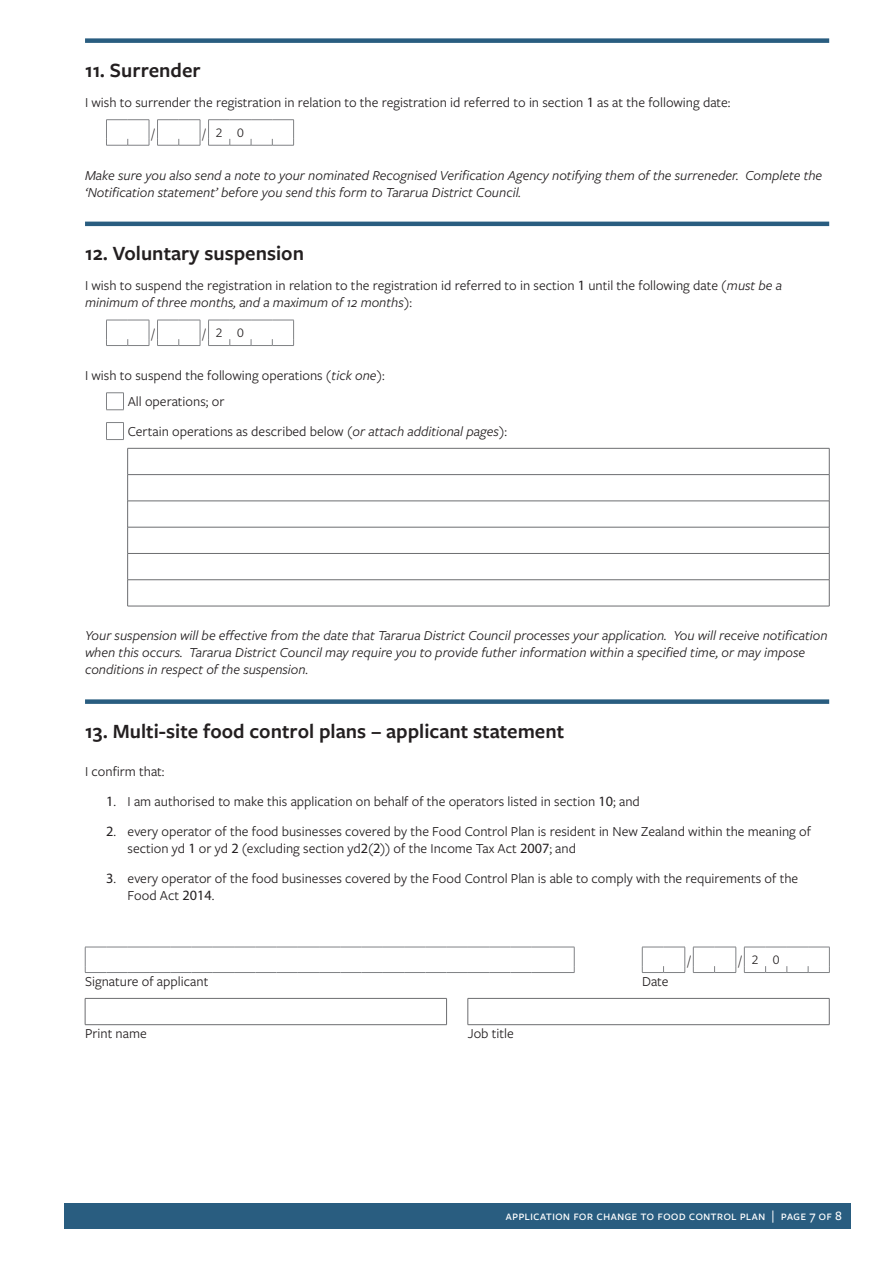
<style>
.page{position:relative;width:893px;height:1263px;background:#fff}
.page>*{position:absolute;margin:0;border:0;box-sizing:border-box;transform-origin:0 0}
.Section_heading_with_rule_above{font:600 21px "Freight Sans Pro";color:#231f20}
.Body_text{font:italic 14.25px/17.1px "Freight Sans Pro";color:#231f20}
.Body_text-2{font:14.25px/17.1px "Freight Sans Pro";color:#231f20}
.Numbered_list{font:14.25px/17.1px "Freight Sans Pro";color:#231f20}
.Field_label{font:14.25px "Freight Sans Pro";color:#231f20}
.t1{font:500 13.5px "Freight Sans Pro";color:#fff}
.t2{font:13.5px "Freight Sans Pro";color:#231f20}
.s1{font-family:"Myriad Pro"}
.s2{font-style:italic}
</style>
<div class="page">
<div style="left:64px;top:1203px;width:786px;height:26px;background:#295d80"></div>
<div style="left:85px;top:38px;width:744px;height:5px;background:#295d80"></div>
<hr style="left:85px;top:222px;width:744px;height:4px;background:#295d80">
<div style="left:85px;top:699px;width:744px;height:5px;background:#295d80"></div>
<svg style="left:106px;top:119px;width:188px;height:27px"></svg>
<svg style="left:106px;top:320px;width:188px;height:26px"></svg>
<svg style="left:106px;top:392px;width:18px;height:48px"></svg>
<svg style="left:128px;top:449px;width:701px;height:157px"></svg>
<hr style="left:128px;top:448px;width:701px;height:1px;background:#6c6d70">
<hr style="left:128px;top:474px;width:701px;height:1px;background:#6c6d70">
<hr style="left:128px;top:501px;width:701px;height:1px;background:#6c6d70">
<hr style="left:128px;top:527px;width:701px;height:1px;background:#6c6d70">
<hr style="left:128px;top:553px;width:701px;height:1px;background:#6c6d70">
<hr style="left:128px;top:579px;width:701px;height:1px;background:#6c6d70">
<svg style="left:127px;top:448px;width:1px;height:158px"></svg>
<svg style="left:829px;top:448px;width:1px;height:158px"></svg>
<hr style="left:128px;top:606px;width:701px;height:1px;background:#6c6d70">
<svg style="left:85px;top:947px;width:745px;height:26px"></svg>
<svg style="left:85px;top:998px;width:745px;height:27px"></svg>
<hr style="left:85px;top:1024px;width:362px;height:1px;background:#6c6d70">
<hr style="left:468px;top:1024px;width:361px;height:1px;background:#6c6d70">
<p class="Section_heading_with_rule_above" style="left:85px;top:56px;width:117px">11. Surrender</p>
<p class="Body_text-2" style="left:85px;top:93px;width:647px">I wish to surrender the registration in relation to the registration id referred to in section <span class="s1">1</span> as at the following date:</p>
<p class="t2" style="left:152px;top:124px;width:4px">/</p>
<p class="t2" style="left:203px;top:124px;width:4px">/</p>
<p class="t2" style="left:216px;top:123px;width:8px">2</p>
<p class="t2" style="left:237px;top:123px;width:8px">0</p>
<p class="Body_text" style="left:85px;top:166px;width:739px">Make sure you also send a note to your nominated Recognised Verification Agency notifying them of the surreneder. Complete the ‘Notification statement’ before you send this form to Tararua District Council.</p>
<p class="Section_heading_with_rule_above" style="left:85px;top:239px;width:221px">12. Voluntary suspension</p>
<p class="Body_text-2" style="left:85px;top:276px;width:699px">I wish to suspend the registration in relation to the registration id referred to in section <span class="s1">1</span> until the following date <span class="s2">(must be a minimum of three months, and a maximum of 12 months)</span>:</p>
<p class="t2" style="left:152px;top:325px;width:4px">/</p>
<p class="t2" style="left:203px;top:325px;width:4px">/</p>
<p class="t2" style="left:216px;top:324px;width:8px">2</p>
<p class="t2" style="left:237px;top:324px;width:8px">0</p>
<p class="Body_text-2" style="left:85px;top:366px;width:301px">I wish to suspend the following operations <span class="s2">(tick one)</span>:</p>
<p class="Body_text-2" style="left:128px;top:392px;width:98px">All operations; or</p>
<p class="Body_text-2" style="left:128px;top:422px;width:381px">Certain operations as described below <span class="s2">(or attach additional pages)</span>:</p>
<p class="Body_text" style="left:85px;top:626px;width:744px">Your suspension will be effective from the date that Tararua District Council processes your application. You will receive notification when this occurs. Tararua District Council may require you to provide futher information within a specified time, or may impose conditions in respect of the suspension.</p>
<p class="Section_heading_with_rule_above" style="left:85px;top:717px;width:481px">13. Multi-site food control plans – applicant statement</p>
<p class="Body_text-2" style="left:85px;top:762px;width:81px">I confirm that:</p>
<p class="Numbered_list" style="left:106px;top:792px;width:535px"><span class="s1">1</span>. I am authorised to make this application on behalf of the operators listed in section <span class="s1">10</span>; and</p>
<p class="Numbered_list" style="left:128px;top:822px;width:685px;text-indent:-21px"><span class="s1">2</span>. every operator of the food businesses covered by the Food Control Plan is resident in New Zealand within the meaning of section yd <span class="s1">1</span> or yd <span class="s1">2</span> (excluding section yd<span class="s1">2</span>(<span class="s1">2</span>)) of the Income Tax Act <span class="s1">2007</span>; and</p>
<p class="Numbered_list" style="left:128px;top:869px;width:672px;text-indent:-21px"><span class="s1">3</span>. every operator of the food businesses covered by the Food Control Plan is able to comply with the requirements of the<br>Food Act <span class="s1">2014</span>.</p>
<p class="Field_label" style="left:85px;top:971px;width:125px">Signature of applicant</p>
<p class="Field_label" style="left:642px;top:971px;width:28px">Date</p>
<p class="Field_label" style="left:85px;top:1023px;width:63px">Print name</p>
<p class="Field_label" style="left:468px;top:1023px;width:47px">Job title</p>
<p class="t2" style="left:688px;top:952px;width:4px">/</p>
<p class="t2" style="left:739px;top:952px;width:4px">/</p>
<p class="t2" style="left:752px;top:951px;width:8px">2</p>
<p class="t2" style="left:773px;top:951px;width:8px">0</p>
<p class="t1" style="left:505px;top:1207px;width:338px">application for change to food control plan | page 7 of 8</p>
</div>
